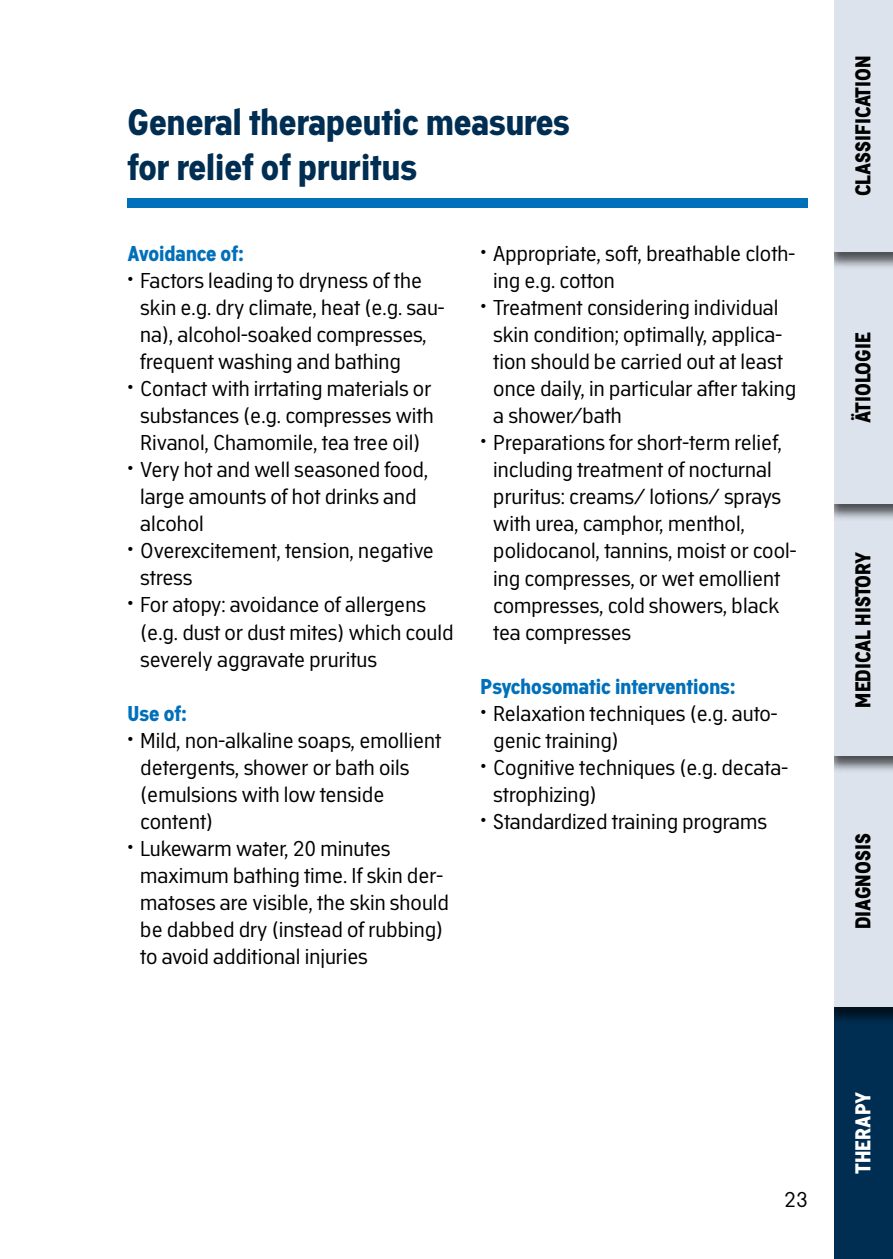
<style>
.page{position:relative;width:893px;height:1259px;background:#fff}
.page>*{position:absolute;margin:0;border:0;box-sizing:border-box;transform-origin:0 0}
.t1{font:700 36px/45px "Academy Sans";color:#002e52}
.t2{font:21px/27px "Academy Sans";color:#000}
.t3{font:700 21px "Academy Sans";color:#000}
.t4{font:700 21px "Academy Sans";color:#0070ba}
.t5{font:700 21px "Academy Sans";color:#fff}
</style>
<div class="page">
<div style="left:833px;top:1007px;width:60px;height:252px;background:#002e52"></div>
<div style="left:824px;top:754px;width:69px;height:270px;background:#000;opacity:.65"></div>
<div style="left:833px;top:755px;width:60px;height:252px;background:#dde3ed"></div>
<div style="left:824px;top:503px;width:69px;height:270px;background:#000;opacity:.65"></div>
<div style="left:833px;top:503px;width:60px;height:252px;background:#dde3ed"></div>
<div style="left:824px;top:251px;width:69px;height:270px;background:#000;opacity:.65"></div>
<div style="left:833px;top:252px;width:60px;height:251px;background:#dde3ed"></div>
<div style="left:824px;top:0;width:69px;height:270px;background:#000;opacity:.65"></div>
<div style="left:833px;top:0;width:60px;height:252px;background:#dde3ed"></div>
<div style="left:0;top:0;width:833px;height:1259px;background:#fff"></div>
<div style="left:128px;top:198px;width:680px;height:9px;background:#0070ba"></div>
<h1 class="t1" style="left:128px;top:101px;width:444px">General therapeutic measures for relief of pruritus</h1>
<p class="t4" style="left:128px;top:241px;width:118px">Avoidance of:</p>
<p class="t2" style="left:140px;top:267px;width:306px;text-indent:-13px"><sup>•</sup> Factors leading to dryness of the skin e.g. dry climate, heat (e.g. sau&shy;na), alcohol-soaked compresses, frequent washing and bathing</p>
<p class="t2" style="left:140px;top:375px;width:295px;text-align:justify;text-indent:-13px"><sup>•</sup> Contact with irrtating materials or substances (e.g. compresses with Rivanol, Chamomile, tea tree oil)</p>
<p class="t2" style="left:140px;top:456px;width:289px;text-indent:-13px"><sup>•</sup> Very hot and well seasoned food, large amounts of hot drinks and alcohol</p>
<p class="t2" style="left:140px;top:537px;width:295px;text-indent:-13px"><sup>•</sup> Overexcitement, tension, negative stress</p>
<p class="t2" style="left:140px;top:591px;width:315px;text-indent:-13px"><sup>•</sup> For atopy: avoidance of allergens (e.g. dust or dust mites) which could severely aggravate pruritus</p>
<p class="t4" style="left:128px;top:700px;width:61px">Use of:</p>
<p class="t2" style="left:140px;top:726px;width:303px;text-indent:-13px"><sup>•</sup> Mild, non-alkaline soaps, emollient detergents, shower or bath oils (emulsions with low tenside content)</p>
<p class="t2" style="left:140px;top:834px;width:310px;text-indent:-13px"><sup>•</sup> Lukewarm water, 20 minutes maximum bathing time. If skin der&shy;matoses are visible, the skin should be dabbed dry (instead of rubbing) to avoid additional injuries</p>
<p class="t2" style="left:493px;top:240px;width:303px;text-indent:-13px"><sup>•</sup> Appropriate, soft, breathable cloth&shy;ing e.g. cotton</p>
<p class="t2" style="left:493px;top:294px;width:304px;text-indent:-13px"><sup>•</sup> Treatment considering individual skin condition; optimally, applica&shy;tion should be carried out at least once daily, in particular after taking a shower/bath</p>
<p class="t2" style="left:493px;top:429px;width:305px;text-indent:-13px"><sup>•</sup> Preparations for short-term relief, including treatment of nocturnal pruritus: creams/ lotions/ sprays with urea, camphor, menthol, polidocanol, tannins, moist or cool&shy;ing compresses, or wet emollient compresses, cold showers, black tea compresses</p>
<p class="t4" style="left:480px;top:673px;width:257px">Psychosomatic interventions:</p>
<p class="t2" style="left:493px;top:699px;width:286px;text-indent:-13px"><sup>•</sup> Relaxation techniques (e.g. auto&shy;genic training)</p>
<p class="t2" style="left:493px;top:753px;width:296px;text-indent:-13px"><sup>•</sup> Cognitive techniques (e.g. decata&shy;strophizing)</p>
<p class="t2" style="left:480px;top:807px;width:288px"><sup>•</sup> Standardized training programs</p>
<p class="t3" style="left:851px;top:196px;width:142px;rotate:-90deg">CLASSIFICATION</p>
<p class="t3" style="left:851px;top:423px;width:92px;rotate:-90deg">ÄTIOLOGIE</p>
<p class="t3" style="left:851px;top:707px;width:158px;rotate:-90deg">MEDICAL HISTORY</p>
<p class="t3" style="left:851px;top:929px;width:97px;rotate:-90deg">DIAGNOSIS</p>
<p class="t2" style="left:784px;top:1185px;width:25px">23</p>
<p class="t5" style="left:851px;top:1174px;width:83px;rotate:-90deg">THERAPY</p>
</div>
